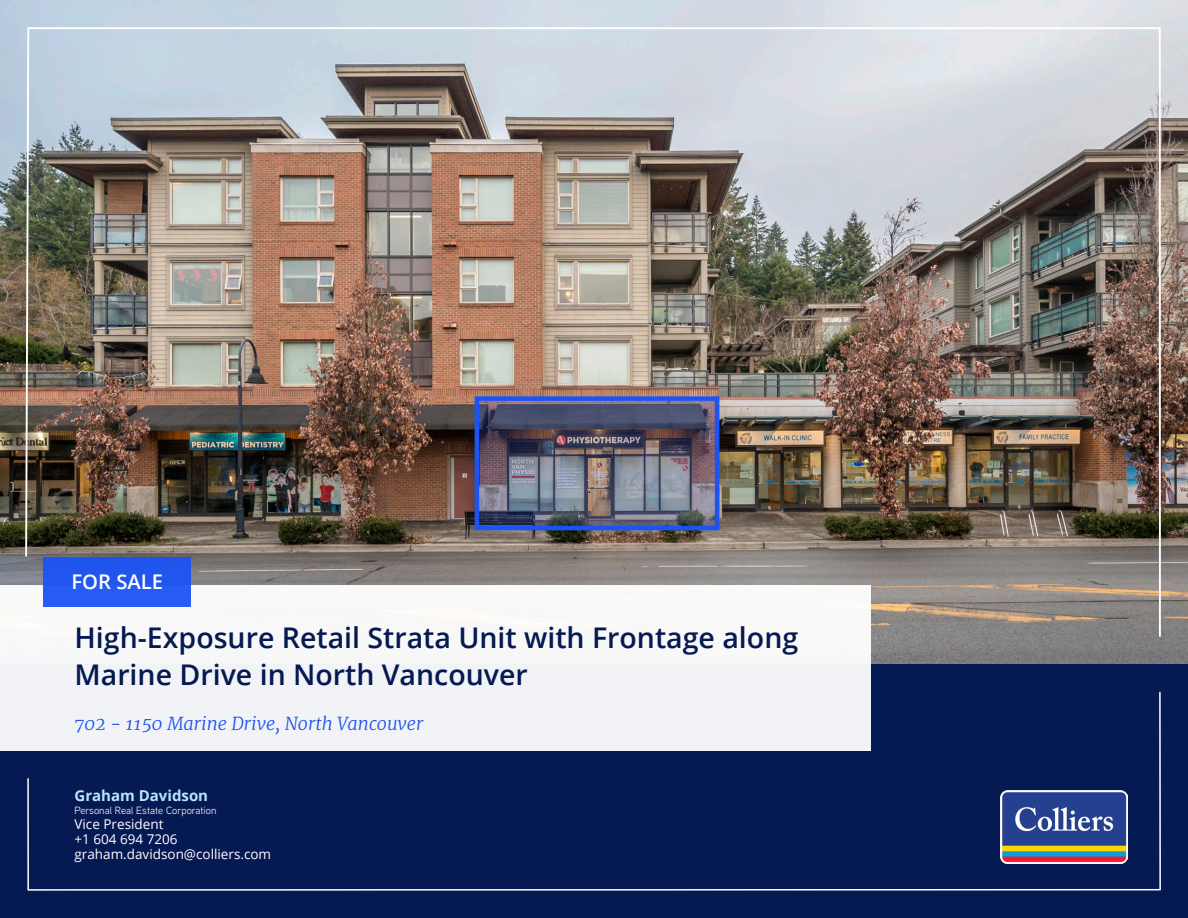
<style>
.page{position:relative;width:1188px;height:918px;background:#fff}
.page>*{position:absolute;margin:0;border:0;box-sizing:border-box;transform-origin:0 0}
.Pull_Quote_or_Sentence_Highlight__Merriw{font:600 28.5px/37.5px "Open Sans";color:#051952}
.t1{font:600 20.25px "Open Sans";color:#fff}
.Pull_Quote_or_Sentence_Highlight__Merriw-2{font:italic 300 18px "Merriweather";color:#1c54f4}
.t2{font:700 15px "Open Sans";color:#b9e5fa}
.t3{font:13.5px "Open Sans";color:#fff}
.t4{font:10.5px "Aaux Next";color:#fff}
</style>
<div class="page">
<img style="left:0;top:0;width:1188px;height:664px">
<div style="left:0;top:664px;width:1188px;height:254px;background:#051952"></div>
<div style="left:0;top:585px;width:871px;height:166px;background:#f2f3f6"></div>
<svg style="left:27px;top:691px;width:1134px;height:200px"></svg>
<img style="left:24px;top:26px;width:1138px;height:612px">
<img style="left:475px;top:396px;width:244px;height:134px">
<p class="t1" style="left:72px;top:568px;width:93px">FOR SALE</p>
<p class="Pull_Quote_or_Sentence_Highlight__Merriw" style="left:75px;top:618px;width:725px">High-Exposure Retail Strata Unit with Frontage along<br>Marine Drive in North Vancouver</p>
<p class="Pull_Quote_or_Sentence_Highlight__Merriw-2" style="left:75px;top:711px;width:351px">702 - 1150 Marine Drive, North Vancouver</p>
<p class="t2" style="left:75px;top:785px;width:135px">Graham Davidson</p>
<p class="t4" style="left:75px;top:804px;width:143px">Personal Real Estate Corporation</p>
<p class="t3" style="left:75px;top:815px;width:90px">Vice President</p>
<p class="t3" style="left:75px;top:830px;width:105px">+1 604 694 7206</p>
<p class="t3" style="left:75px;top:845px;width:198px">graham.davidson@colliers.com</p>
</div>
